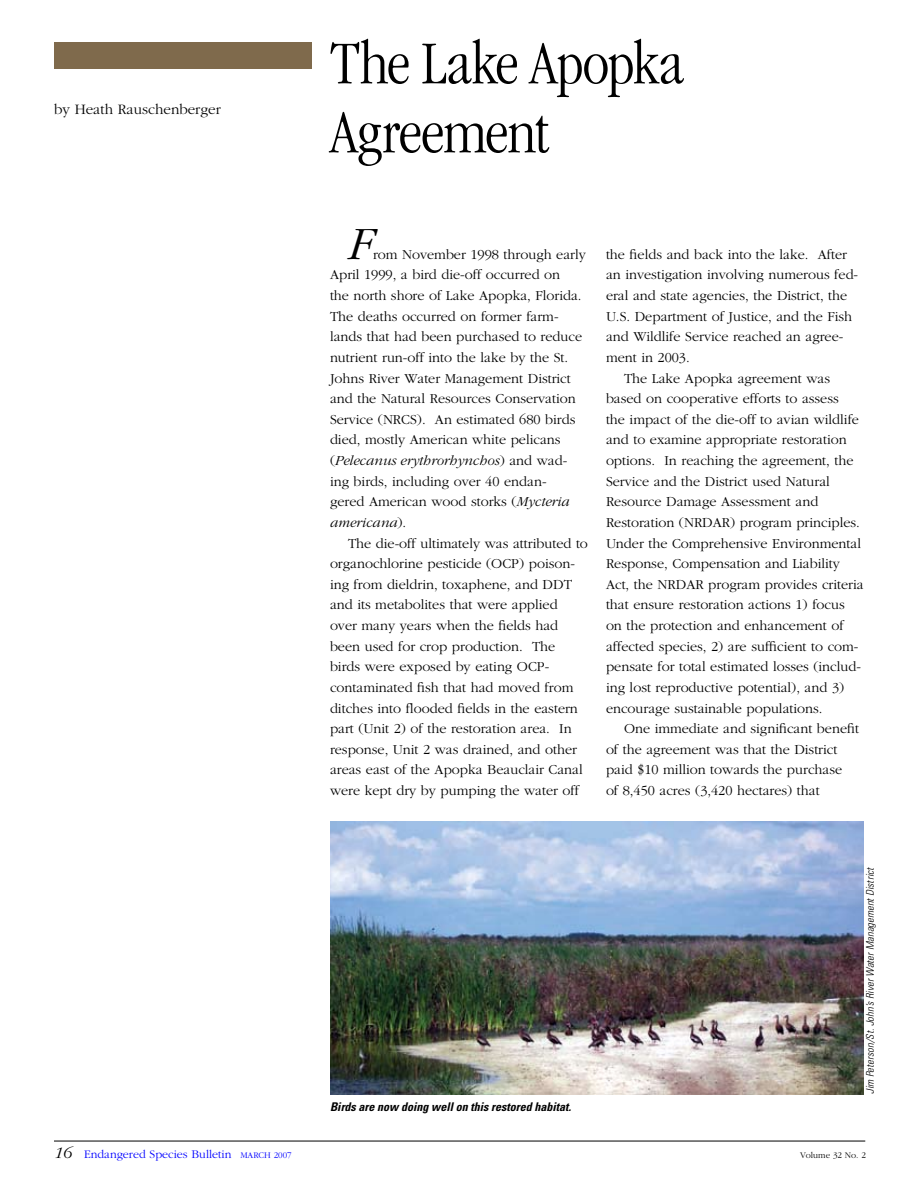
<style>
.page{position:relative;width:918px;height:1188px;background:#fff}
.page>*{position:absolute;margin:0;border:0;box-sizing:border-box;transform-origin:0 0}
.t1{font:63px/69px "ITC Garamond MM";letter-spacing:-.015em;color:#000}
.t2{font:italic 48px "ITC Garamond MM";color:#000}
.t3{font:15px "ITC Garamond MM";color:#000}
.t4{font:14.25px/20.7px "ITC Garamond MM";color:#000}
.t5{font:italic 700 condensed 12px "Univers";color:#000}
.t6{font:12px "ITC Garamond MM";color:#00f}
.t7{font:italic 300 condensed 10.5px "Univers";color:#000}
.t8{font:9px "ITC Garamond MM";color:#000}
.t9{font:9px "ITC Garamond MM";color:#00f}
.s1{font-style:italic}
.s2{font-style:italic;font-size:16.5px;color:#000}
.s3{font-size:9px}
</style>
<div class="page">
<hr style="left:54px;top:1141px;width:811px;height:1px;background:#000">
<img style="left:330px;top:821px;width:533px;height:274px">
<div style="left:54px;top:42px;width:258px;height:27px;background:#7f6a4c"></div>
<p class="t3" style="left:54px;top:101px;width:168px">by Heath Rauschenberger</p>
<h1 class="t1" style="left:330px;top:29px;width:355px">The Lake Apopka<br>Agreement</h1>
<h2 class="t2" style="left:348px;top:218px;width:27px">F</h2>
<p class="t4" style="left:330px;top:244px;width:257px;text-indent:43px">rom November 1998 through early April 1999, a bird die-off occurred on<br>the north shore of Lake Apopka, Florida.<br>The deaths occurred on former farm&shy;lands that had been purchased to reduce nutrient run-off into the lake by the St.<br>Johns River Water Management District and the Natural Resources Conservation Service (NRCS). An estimated 680 birds died, mostly American white pelicans (<span class="s1">Pelecanus erythrorhynchos</span>) and wad&shy;ing birds, including over 40 endan-<br>gered American wood storks (<span class="s1">Mycteria americana</span>).</p>
<p class="t4" style="left:330px;top:533px;width:259px;text-indent:18px">The die-off ultimately was attributed to organochlorine pesticide (OCP) poison&shy;ing from dieldrin, toxaphene, and DDT and its metabolites that were applied over many years when the fields had been used for crop production. The birds were exposed by eating OCP&shy;contaminated fish that had moved from ditches into flooded fields in the eastern part (Unit 2) of the restoration area. In response, Unit 2 was drained, and other areas east of the Apopka Beauclair Canal were kept dry by pumping the water off</p>
<p class="t4" style="left:606px;top:244px;width:243px">the fields and back into the lake. After</p>
<p class="t4" style="left:606px;top:265px;width:254px">an investigation involving numerous fed-</p>
<p class="t4" style="left:606px;top:285px;width:243px">eral and state agencies, the District, the</p>
<p class="t4" style="left:606px;top:306px;width:248px">U.S. Department of Justice, and the Fish</p>
<p class="t4" style="left:606px;top:326px;width:239px">and Wildlife Service reached an agree-</p>
<p class="t4" style="left:606px;top:347px;width:85px">ment in 2003.</p>
<p class="t4" style="left:624px;top:368px;width:208px">The Lake Apopka agreement was</p>
<p class="t4" style="left:606px;top:388px;width:234px">based on cooperative efforts to assess</p>
<p class="t4" style="left:606px;top:409px;width:255px">the impact of the die-off to avian wildlife</p>
<p class="t4" style="left:606px;top:430px;width:242px">and to examine appropriate restoration</p>
<p class="t4" style="left:606px;top:450px;width:249px">options. In reaching the agreement, the</p>
<p class="t4" style="left:606px;top:471px;width:226px">Service and the District used Natural</p>
<p class="t4" style="left:606px;top:491px;width:214px">Resource Damage Assessment and</p>
<p class="t4" style="left:606px;top:512px;width:255px">Restoration (NRDAR) program principles.</p>
<p class="t4" style="left:606px;top:533px;width:257px">Under the Comprehensive Environmental</p>
<p class="t4" style="left:606px;top:553px;width:235px">Response, Compensation and Liability</p>
<p class="t4" style="left:606px;top:574px;width:259px">Act, the NRDAR program provides criteria</p>
<p class="t4" style="left:606px;top:595px;width:240px">that ensure restoration actions 1) focus</p>
<p class="t4" style="left:606px;top:615px;width:239px">on the protection and enhancement of</p>
<p class="t4" style="left:606px;top:636px;width:254px">affected species, 2) are sufficient to com-</p>
<p class="t4" style="left:606px;top:656px;width:257px">pensate for total estimated losses (includ-</p>
<p class="t4" style="left:606px;top:677px;width:240px">ing lost reproductive potential), and 3)</p>
<p class="t4" style="left:606px;top:698px;width:218px">encourage sustainable populations.</p>
<p class="t4" style="left:624px;top:718px;width:237px">One immediate and significant benefit</p>
<p class="t4" style="left:606px;top:739px;width:233px">of the agreement was that the District</p>
<p class="t4" style="left:606px;top:760px;width:238px">paid $10 million towards the purchase</p>
<p class="t4" style="left:606px;top:780px;width:215px">of 8,450 acres (3,420 hectares) that</p>
<p class="t5" style="left:330px;top:1099px;width:243px">Birds are now doing well on this restored habitat.</p>
<p class="t7" style="left:864px;top:1094px;width:229px;rotate:-90deg">Jim Peterson/St. John’s River Water Management District</p>
<p class="t6" style="left:54px;top:1147px;width:185px"><span class="s2">16</span> Endangered Species Bulletin <span class="s3">march</span></p>
<p class="t9" style="left:274px;top:1150px;width:19px">2007</p>
<p class="t8" style="left:800px;top:1150px;width:67px">Volume 32 No. 2</p>
</div>
